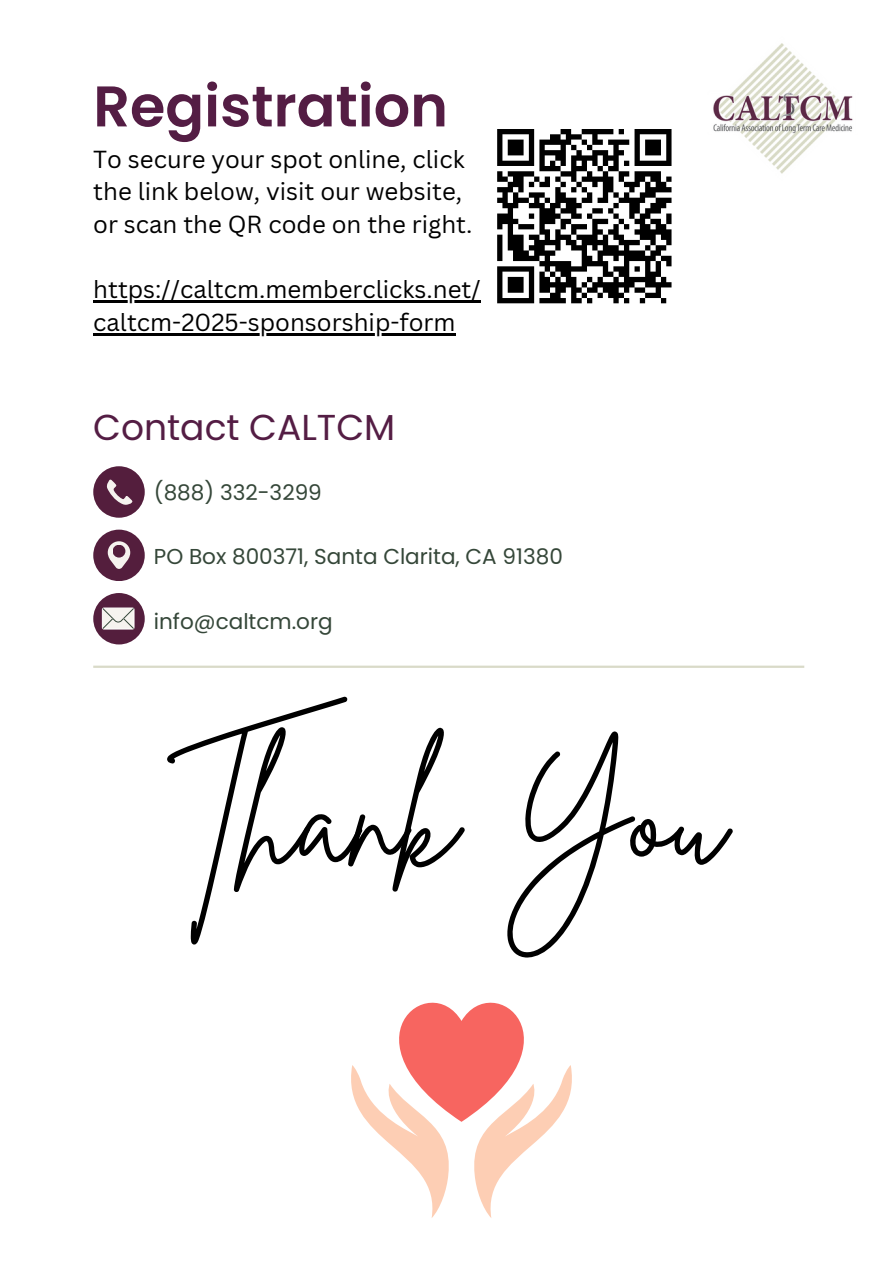
<style>
.page{position:relative;width:894px;height:1264px;background:#fff}
.page>*{position:absolute;margin:0;border:0;box-sizing:border-box;transform-origin:0 0}
.t1{font:138.6px "Brittany Signature";color:#000}
.t2{font:600 57.3px "Poppins";color:#541d44}
.t3{font:36px "Poppins";color:#541d44}
.t4{font:24px/32.7px "Canva Sans";color:#000}
.t5{font:21.6px "Poppins";color:#354739}
</style>
<div class="page">
<div style="left:93px;top:466px;width:52px;height:51px;background:#541e3d;border-radius:50%"></div>
<div style="left:93px;top:593px;width:52px;height:51px;background:#541e3d;border-radius:50%"></div>
<div style="left:93px;top:529px;width:52px;height:52px;background:#541e3d;border-radius:50%"></div>
<svg style="left:106px;top:479px;width:26px;height:26px"></svg>
<svg style="left:108px;top:541px;width:22px;height:28px"></svg>
<div style="left:112px;top:544px;width:13px;height:13px;background:#541e3d;border-radius:50%"></div>
<div style="left:102px;top:607px;width:32px;height:22px;border:1px solid #fff;border-radius:2px"></div>
<svg style="left:102px;top:608px;width:32px;height:21px"></svg>
<hr style="left:93px;top:665px;width:711px;height:3px;background:#d9dac8">
<svg style="left:351px;top:1002px;width:221px;height:216px"></svg>
<img style="left:713px;top:43px;width:140px;height:131px">
<hr style="left:93px;top:300px;width:387px;height:3px;background:#000">
<hr style="left:93px;top:333px;width:362px;height:2px;background:#000">
<svg style="left:497px;top:129px;width:175px;height:175px"></svg>
<p class="t2" style="left:93px;top:66px;width:356px">Registration</p>
<p class="t4" style="left:93px;top:142px;width:380px">To secure your spot online, click the link below, visit our website, or scan the QR code on the right.</p>
<p class="t4" style="left:93px;top:272px;width:389px">https://caltcm.memberclicks.net/</p>
<p class="t4" style="left:93px;top:305px;width:364px">caltcm-2025-sponsorship-form</p>
<p class="t3" style="left:93px;top:402px;width:303px">Contact CALTCM</p>
<h2 class="t5" style="left:154px;top:477px;width:169px">(888) 332-3299</h2>
<p class="t5" style="left:154px;top:541px;width:410px">PO Box 800371, Santa Clarita, CA 91380</p>
<h4 class="t5" style="left:154px;top:606px;width:180px">info@caltcm.org</h4>
<h3 class="t1" style="left:168px;top:727px;width:559px">Thank You</h3>
</div>
